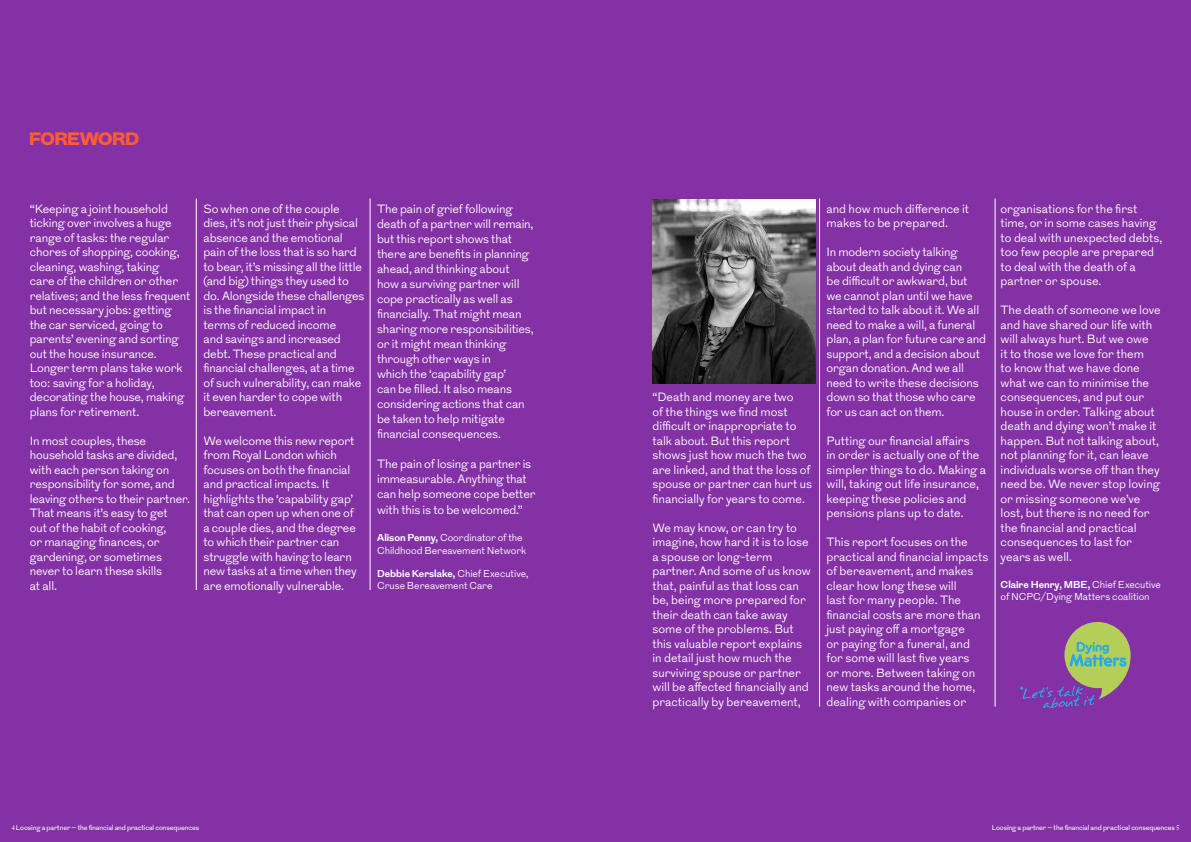
<style>
.page{position:relative;width:1191px;height:842px;background:#8431a6}
.page>*{position:absolute;margin:0;border:0;box-sizing:border-box;transform-origin:0 0}
.t1{font:900 18px "Grot";letter-spacing:-.02em;color:#ff5b35}
.t2{font:300 12px/14.5px "Grot";letter-spacing:-.01em;color:#fff}
.t3{font:300 10px/12.5px "Grot";letter-spacing:-.005em;color:#fff}
.t4{font:7px "Grot";letter-spacing:-.02em;color:#fff}
.s1{font-weight:700}
.s2{font-family:"Adobe Caslon"}
</style>
<div class="page">
<hr style="left:196px;top:198px;width:1px;height:392px;background:#fff">
<hr style="left:370px;top:198px;width:1px;height:392px;background:#fff">
<hr style="left:819px;top:198px;width:1px;height:509px;background:#fff">
<hr style="left:994px;top:198px;width:1px;height:509px;background:#fff">
<img style="left:652px;top:199px;width:163px;height:185px">
<svg style="left:1020px;top:622px;width:110px;height:86px"></svg>
<h1 class="t1" style="left:30px;top:126px;width:111px">FOREWORD</h1>
<p class="t2" style="left:30px;top:202px;width:162px">“Keeping a joint household ticking over involves a huge range of tasks: the regular chores of shopping, cooking, cleaning, washing, taking<br>care of the children or other relatives; and the less frequent but necessary jobs: getting the car serviced, going to parents’ evening and sorting out the house insurance.<br>Longer term plans take work too: saving for a holiday, decorating the house, making plans for retirement.</p>
<p class="t2" style="left:30px;top:434px;width:162px">In most couples, these household tasks are divided, with each person taking on responsibility for some, and leaving others to their partner.<br>That means it’s easy to get<br>out of the habit of cooking,<br>or managing finances, or gardening, or sometimes never to learn these skills<br>at all.</p>
<p class="t2" style="left:203px;top:202px;width:163px">So when one of the couple dies, it’s not just their physical absence and the emotional pain of the loss that is so hard to bear, it’s missing all the little (and big) things they used to do. Alongside these challenges is the financial impact in<br>terms of reduced income<br>and savings and increased debt. These practical and financial challenges, at a time of such vulnerability, can make it even harder to cope with bereavement.</p>
<p class="t2" style="left:203px;top:434px;width:155px">We welcome this new report from Royal London which focuses on both the financial and practical impacts. It highlights the ‘capability gap’ that can open up when one of a couple dies, and the degree to which their partner can struggle with having to learn new tasks at a time when they are emotionally vulnerable.</p>
<p class="t2" style="left:377px;top:201px;width:158px;line-height:15px">The pain of grief following death of a partner will remain, but this report shows that there are benefits in planning ahead, and thinking about how a surviving partner will cope practically as well as financially. That might mean sharing more responsibilities, or it might mean thinking through other ways in<br>which the ‘capability gap’<br>can be filled. It also means considering actions that can be taken to help mitigate financial consequences.</p>
<p class="t2" style="left:377px;top:457px;width:160px;line-height:15px">The pain of losing a partner is immeasurable. Anything that can help someone cope better with this is to be welcomed.”</p>
<p class="t3" style="left:377px;top:532px;width:151px"><span class="s1">Alison Penny,</span> Coordinator of the<br>Childhood Bereavement Network</p>
<p class="t3" style="left:377px;top:567px;width:153px"><span class="s1">Debbie Kerslake,</span> Chief Executive,<br>Cruse Bereavement Care</p>
<p class="t2" style="left:652px;top:390px;width:161px">“Death and money are two<br>of the things we find most difficult or inappropriate to talk about. But this report shows just how much the two are linked, and that the loss of spouse or partner can hurt us financially for years to come.</p>
<p class="t2" style="left:652px;top:521px;width:160px">We may know, or can try to imagine, how hard it is to lose a spouse or long-term partner. And some of us know that, painful as that loss can be, being more prepared for their death can take away some of the problems. But this valuable report explains in detail just how much the surviving spouse or partner will be affected financially and practically by bereavement,</p>
<p class="t2" style="left:826px;top:202px;width:144px">and how much difference it makes to be prepared.</p>
<p class="t2" style="left:826px;top:245px;width:161px">In modern society talking about death and dying can<br>be difficult or awkward, but<br>we cannot plan until we have started to talk about it. We all need to make a will, a funeral plan, a plan for future care and support, and a decision about organ donation. And we all need to write these decisions down so that those who care for us can act on them.</p>
<p class="t2" style="left:826px;top:434px;width:161px">Putting our financial affairs<br>in order is actually one of the simpler things to do. Making a will, taking out life insurance, keeping these policies and pensions plans up to date.</p>
<p class="t2" style="left:826px;top:535px;width:163px">This report focuses on the practical and financial impacts of bereavement, and makes clear how long these will<br>last for many people. The financial costs are more than just paying off a mortgage<br>or paying for a funeral, and for some will last five years<br>or more. Between taking on new tasks around the home, dealing with companies or</p>
<p class="t2" style="left:1000px;top:202px;width:163px">organisations for the first time, or in some cases having to deal with unexpected debts, too few people are prepared to deal with the death of a partner or spouse.</p>
<p class="t2" style="left:1000px;top:303px;width:162px">The death of someone we love and have shared our life with will always hurt. But we owe<br>it to those we love for them<br>to know that we have done what we can to minimise the consequences, and put our house in order. Talking about death and dying won’t make it happen. But not talking about, not planning for it, can leave individuals worse off than they need be. We never stop loving or missing someone we’ve lost, but there is no need for the financial and practical consequences to last for years as well.</p>
<p class="t3" style="left:1000px;top:578px;width:162px;line-height:12px"><span class="s1">Claire Henry, MBE,</span> Chief Executive of NCPC/Dying Matters coalition</p>
<p class="t4" style="left:11px;top:823px;width:189px"><span class="s2">4</span> Loosing a partner – the financial and practical consequences</p>
<p class="t4" style="left:991px;top:823px;width:189px">Loosing a partner – the financial and practical consequences <span class="s2">5</span></p>
</div>
